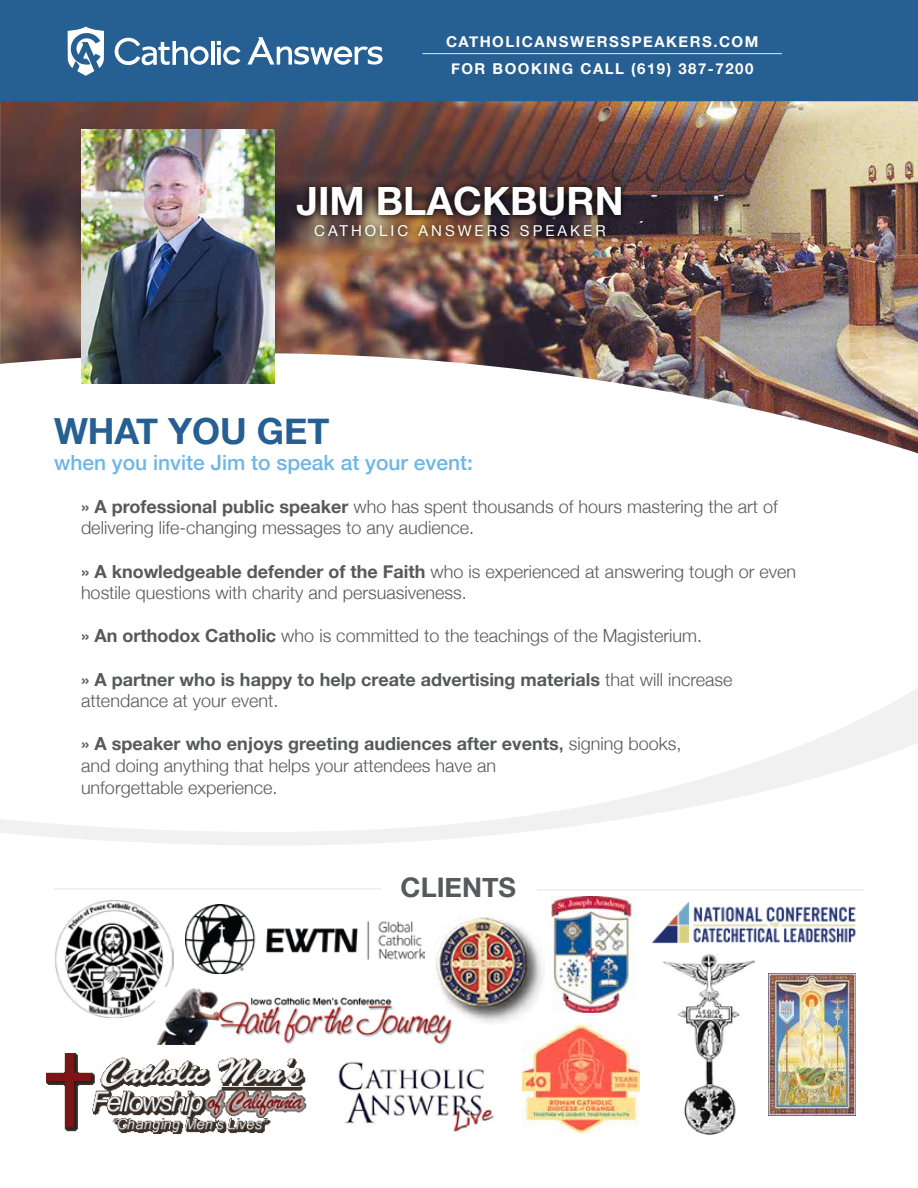
<style>
.page{position:relative;width:918px;height:1188px;background:#fff}
.page>*{position:absolute;margin:0;border:0;box-sizing:border-box;transform-origin:0 0}
.t1{font:700 39px "Helvetica Neue";color:#fff}
.t2{font:700 36px "Helvetica Neue";color:#265f92}
.t3{font:700 27px "Helvetica Neue";color:#58595b}
.t4{font:500 21px "Helvetica Neue";color:#6fb6e4}
.t5{font:300 18px/21.6px "Helvetica Neue";color:#58595b}
.t6{font:700 18px/21.6px "Helvetica Neue";color:#58595b}
.t7{font:700 15px/27px "Helvetica Neue";letter-spacing:.1em;color:#fff;text-align:center}
.t8{font:15px "Helvetica Neue";letter-spacing:.2em;color:#fff}
.s1{font-weight:500}
.s2{font-weight:700}
.s3{font-weight:300}
</style>
<div class="page">
<svg style="left:809px;top:453px;width:109px;height:290px"></svg>
<svg style="left:0;top:743px;width:916px;height:392px"></svg>
<div style="left:0;top:0;width:918px;height:101px;background:#265f92"></div>
<hr style="left:422px;top:53px;width:360px;height:1px;background:#e6e7e8">
<svg style="left:68px;top:27px;width:36px;height:49px"></svg>
<hr style="left:211px;top:41px;width:3px;height:24px;background:#fff">
<svg style="left:115px;top:38px;width:94px;height:27px"></svg>
<svg style="left:217px;top:41px;width:24px;height:24px"></svg>
<svg style="left:247px;top:37px;width:136px;height:28px"></svg>
<img style="left:0;top:101px;width:918px;height:352px">
<img style="left:81px;top:129px;width:193px;height:254px">
<img style="left:289px;top:179px;width:339px;height:65px">
<hr style="left:54px;top:888px;width:327px;height:1px;background:#e6e7e8">
<hr style="left:537px;top:889px;width:327px;height:2px;background:#e6e7e8">
<img style="left:54px;top:900px;width:119px;height:118px">
<img style="left:47px;top:1053px;width:262px;height:81px">
<img style="left:185px;top:905px;width:239px;height:69px">
<img style="left:332px;top:1056px;width:167px;height:76px">
<img style="left:522px;top:1024px;width:118px;height:110px">
<img style="left:649px;top:901px;width:215px;height:43px">
<img style="left:552px;top:896px;width:84px;height:117px">
<img style="left:663px;top:955px;width:91px;height:179px">
<img style="left:769px;top:974px;width:86px;height:141px">
<img style="left:156px;top:988px;width:298px;height:56px">
<img style="left:435px;top:916px;width:110px;height:109px">
<p class="t7" style="left:446px;top:29px;width:314px">CATHOLICANSWERSSPEAKERS.COM<br>FOR BOOKING CALL (619) 387-7200</p>
<h1 class="t1" style="left:296px;top:171px;width:329px">JIM BLACKBURN</h1>
<p class="t8" style="left:314px;top:220px;width:293px">CATHOLIC ANSWERS SPEAKER</p>
<h2 class="t2" style="left:54px;top:403px;width:277px">WHAT YOU GET</h2>
<p class="t4" style="left:54px;top:445px;width:420px">when you invite Jim to speak at your event:</p>
<p class="t5" style="left:81px;top:494px;width:698px"><span class="s1">»</span> <span class="s2">A professional public speaker</span> who has spent thousands of hours mastering the art of delivering life-changing messages to any audience.</p>
<p class="t5" style="left:81px;top:559px;width:717px"><span class="s1">»</span> <span class="s2">A knowledgeable defender of the Faith</span> who is experienced at answering tough or even hostile questions with charity and persuasiveness.</p>
<p class="t5" style="left:81px;top:624px;width:623px"><span class="s1">»</span> <span class="s2">An orthodox Catholic</span> who is committed to the teachings of the Magisterium.</p>
<p class="t6" style="left:81px;top:669px;width:653px"><span class="s1">»</span> A partner who is happy to help create advertising materials <span class="s3">that will increase attendance at your event.</span></p>
<p class="t5" style="left:81px;top:732px;width:602px"><span class="s1">»</span> <span class="s2">A speaker who enjoys greeting audiences after events</span><span class="s1">,</span> signing books, and doing anything that helps your attendees have an<br>unforgettable experience.</p>
<h3 class="t3" style="left:401px;top:866px;width:117px">CLIENTS</h3>
</div>
